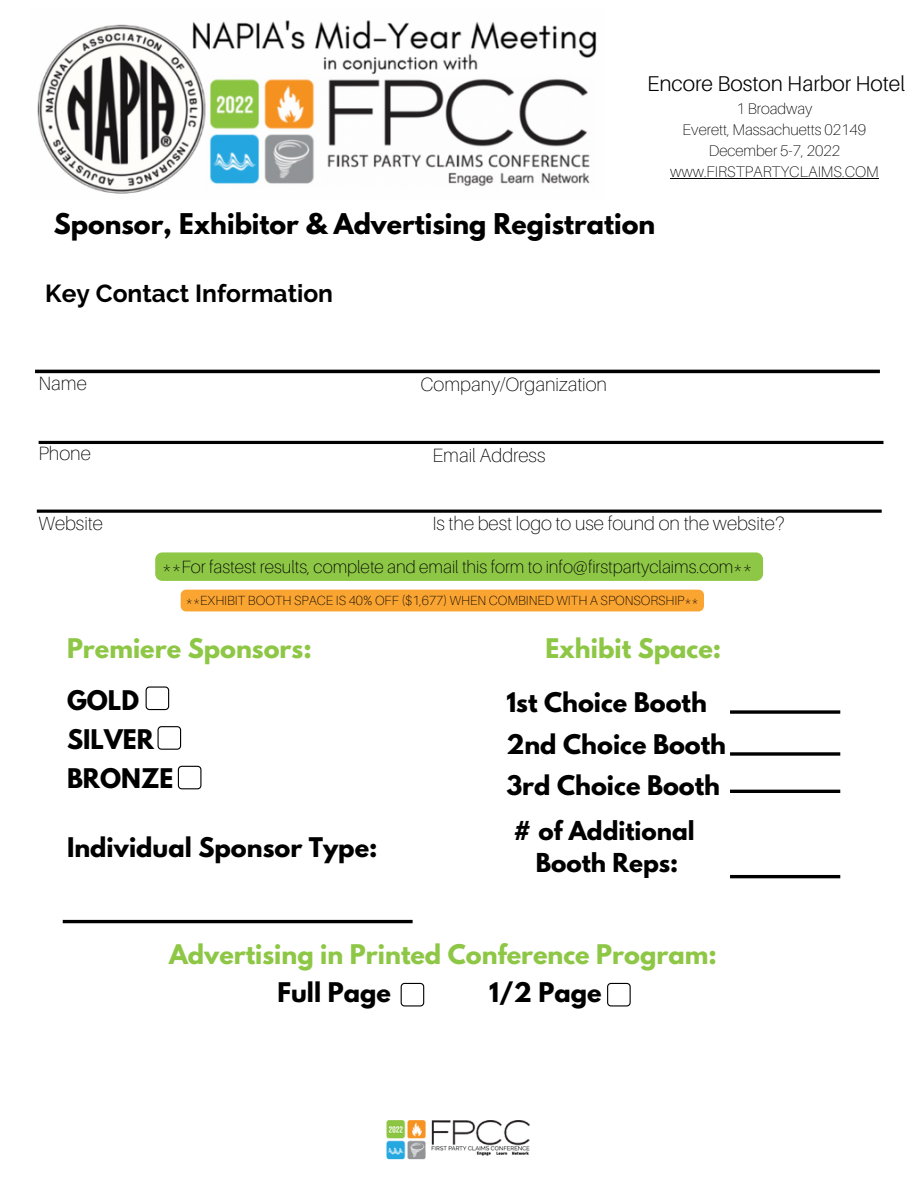
<style>
.page{position:relative;width:918px;height:1188px;background:#fff}
.page>*{position:absolute;margin:0;border:0;box-sizing:border-box;transform-origin:0 0}
.t1{font:700 25.35px "League Spartan";color:#000}
.t2{font:700 24.6px "Raleway";color:#000}
.t3{font:700 24px/39.3px "League Spartan";color:#000}
.t4{font:700 24px "League Spartan";color:#8ec746}
.t5{font:700 23.1px/31.5px "League Spartan";color:#000;text-align:center}
.t6{font:300 21.45px "Aileron";color:#000}
.t7{font:100 19.2px "Aileron";color:#000}
.t8{font:100 17.7px "Aileron";color:#000}
.t9{font:100 15.45px/21.1px "Aileron";color:#000;text-align:center}
.t10{font:100 13.2px "Aileron";color:#000}
</style>
<div class="page">
<hr style="left:35px;top:370px;width:845px;height:3px;background:#000">
<hr style="left:39px;top:441px;width:844px;height:3px;background:#000">
<hr style="left:37px;top:510px;width:845px;height:3px;background:#000">
<img style="left:387px;top:1120px;width:143px;height:40px">
<hr style="left:63px;top:920px;width:350px;height:3px;background:#000">
<svg style="left:730px;top:710px;width:110px;height:4px"></svg>
<svg style="left:730px;top:752px;width:110px;height:4px"></svg>
<hr style="left:730px;top:790px;width:110px;height:3px;background:#000">
<div style="left:146px;top:686px;width:23px;height:24px;border:1px solid #000;border-radius:3px"></div>
<div style="left:158px;top:726px;width:23px;height:24px;border:1px solid #000;border-radius:3px"></div>
<div style="left:178px;top:766px;width:23px;height:23px;border:1px solid #000;border-radius:3px"></div>
<div style="left:401px;top:983px;width:23px;height:24px;border:1px solid #000;border-radius:3px"></div>
<div style="left:607px;top:983px;width:24px;height:24px;border:1px solid #000;border-radius:3px"></div>
<img style="left:37px;top:20px;width:560px;height:174px">
<hr style="left:670px;top:178px;width:209px;height:1px;background:#000">
<div style="left:181px;top:590px;width:523px;height:21px;background:#faa431"></div>
<svg style="left:155px;top:552px;width:608px;height:29px;background:#90c84a"></svg>
<hr style="left:730px;top:875px;width:110px;height:3px;background:#000">
<p class="t6" style="left:647px;top:70px;width:260px">Encore Boston Harbor Hotel</p>
<p class="t9" style="left:670px;top:98px;width:210px">1 Broadway<br>Everett, Massachuetts 02149<br>December 5-7, 2022 www.FIRSTPARTYCLAIMS.COM</p>
<p class="t1" style="left:54px;top:211px;width:603px">Sponsor, Exhibitor &amp; Advertising Registration</p>
<p class="t2" style="left:45px;top:279px;width:289px">Key Contact Information</p>
<p class="t7" style="left:39px;top:372px;width:50px">Name</p>
<p class="t7" style="left:421px;top:373px;width:188px">Company/Organization</p>
<p class="t7" style="left:39px;top:442px;width:54px">Phone</p>
<p class="t7" style="left:432px;top:443px;width:115px">Email Address</p>
<p class="t7" style="left:39px;top:512px;width:66px">Website</p>
<p class="t7" style="left:432px;top:512px;width:354px">Is the best logo to use found on the website?</p>
<p class="t8" style="left:162px;top:556px;width:592px">**For fastest results, complete and email this form to info@firstpartyclaims.com**</p>
<p class="t10" style="left:186px;top:593px;width:514px">**EXHIBIT BOOTH SPACE IS 40% OFF ($1,677) WHEN COMBINED WITH A SPONSORSHIP**</p>
<p class="t4" style="left:67px;top:636px;width:246px">Premiere Sponsors:</p>
<p class="t3" style="left:67px;top:683px;width:108px">GOLD<br>SILVER<br>BRONZE</p>
<p class="t3" style="left:67px;top:831px;width:312px">Individual Sponsor Type:</p>
<p class="t4" style="left:545px;top:636px;width:177px">Exhibit Space:</p>
<p class="t3" style="left:506px;top:684px;width:221px;line-height:41.7px">1st Choice Booth<br>2nd Choice Booth<br>3rd Choice Booth</p>
<p class="t5" style="left:513px;top:818px;width:183px"># of Additional<br>Booth Reps:</p>
<p class="t4" style="left:169px;top:942px;width:549px">Advertising in Printed Conference Program:</p>
<p class="t3" style="left:278px;top:976px;width:115px">Full Page</p>
<p class="t3" style="left:489px;top:976px;width:114px">1/2 Page</p>
</div>
